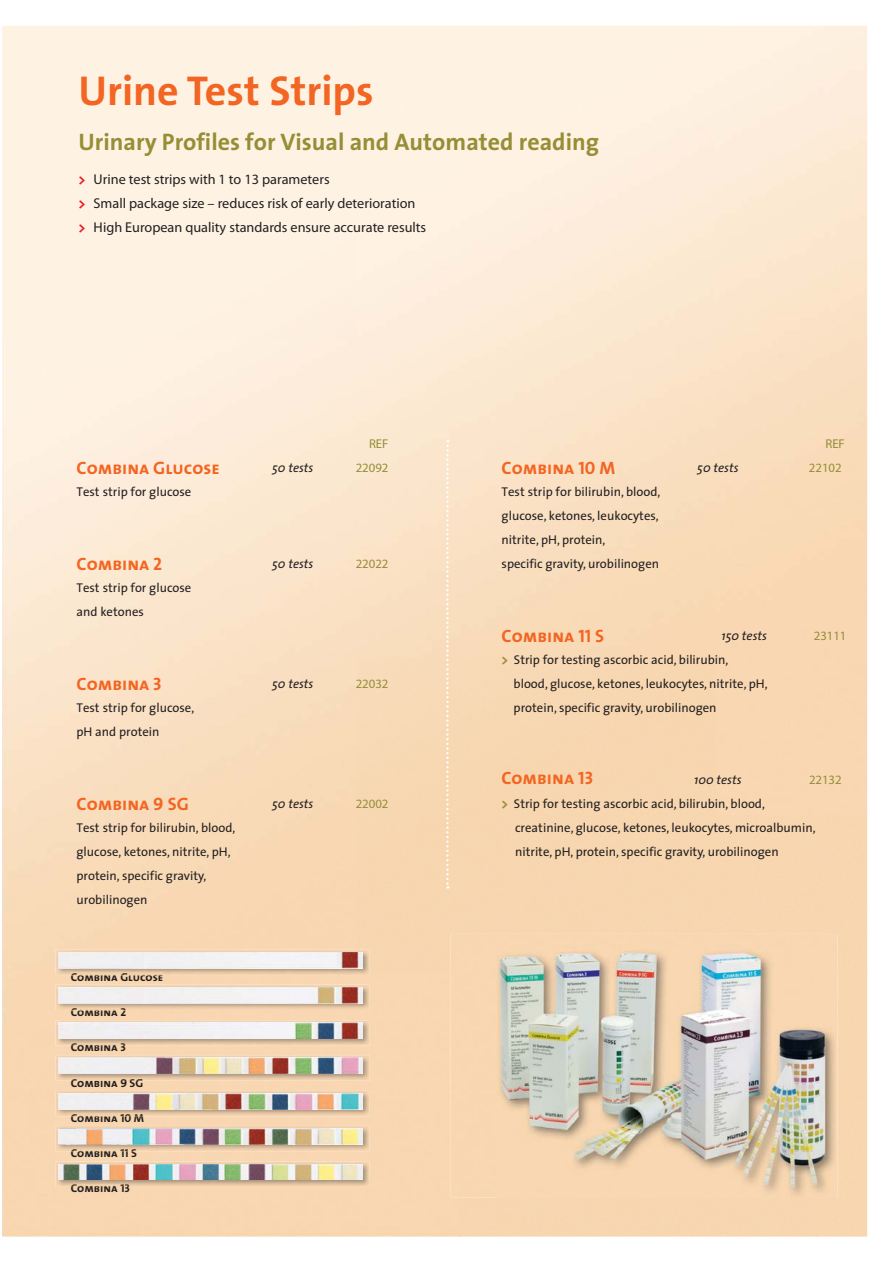
<style>
.page{position:relative;width:893px;height:1263px;background:#fff}
.page>*{position:absolute;margin:0;border:0;box-sizing:border-box;transform-origin:0 0}
.t1{font:700 42px "The Sans B7";color:#f26522}
.t2{font:700 24px "The Sans";color:#968e37}
.t3{font:18px "The Sans Bold Caps";color:#f26522}
.t4{font:18px "The Sans Bold Caps";color:#f26522}
.t5{font:14.25px/24px "Myriad Pro";color:#231f20}
.t6{font:12.75px/24px "The Sans";color:#231f20}
.t7{font:italic 12.75px "The Sans";color:#231f20}
.t8{font:12.75px "Myriad Pro";color:#968e37}
.t9{font:11.7px "The Sans Bold Caps";color:#211508}
.t10{font:11.7px "The Sans Bold Caps";color:#201406}
.s1{font-family:"The Sans";font-weight:700;color:#ed1c24}
.s2{color:#201406}
.s3{color:#211508}
.s4{color:#201304}
.s5{font-weight:700;font-size:13.5px;color:#968e37}
</style>
<div class="page">
<div style="left:2px;top:973px;width:458px;height:264px;background:#f9d7b2"></div>
<div style="left:817px;top:973px;width:50px;height:264px;background:#f7d6b0"></div>
<img style="left:71px;top:975px;width:91px;height:6px">
<img style="left:71px;top:1010px;width:55px;height:6px">
<img style="left:71px;top:1046px;width:54px;height:6px">
<img style="left:71px;top:1081px;width:72px;height:6px">
<img style="left:71px;top:1116px;width:73px;height:6px">
<img style="left:71px;top:1151px;width:66px;height:6px">
<img style="left:71px;top:1187px;width:58px;height:6px">
<img style="left:56px;top:950px;width:314px;height:25px">
<div style="left:58px;top:952px;width:305px;height:16px;background:#f1f1f2"></div>
<img style="left:56px;top:985px;width:314px;height:25px">
<img style="left:58px;top:987px;width:305px;height:16px">
<img style="left:56px;top:1020px;width:314px;height:26px">
<img style="left:58px;top:1023px;width:305px;height:16px">
<img style="left:56px;top:1055px;width:314px;height:26px">
<img style="left:58px;top:1058px;width:305px;height:16px">
<img style="left:56px;top:1091px;width:314px;height:25px">
<img style="left:58px;top:1093px;width:305px;height:16px">
<img style="left:56px;top:1126px;width:314px;height:25px">
<img style="left:58px;top:1128px;width:305px;height:16px">
<img style="left:56px;top:1161px;width:314px;height:26px">
<img style="left:58px;top:1164px;width:305px;height:16px">
<img style="left:451px;top:934px;width:386px;height:264px">
<svg style="left:446px;top:440px;width:3px;height:449px"></svg>
<h1 class="t1" style="left:79px;top:66px;width:296px">Urine Test Strips</h1>
<h2 class="t2" style="left:79px;top:131px;width:522px">Urinary Profiles for Visual and Automated reading</h2>
<p class="t5" style="left:79px;top:168px;width:349px"><span class="s1">&gt;</span> Urine test strips with 1 to 13 parameters<br><span class="s1">&gt;</span> Small package size – reduces risk of early deterioration<br><span class="s1">&gt;</span> High European quality standards ensure accurate results</p>
<p class="t8" style="left:369px;top:439px;width:21px">REF</p>
<p class="t8" style="left:825px;top:439px;width:21px">REF</p>
<h3 class="t3" style="left:77px;top:462px;width:145px">Combina Glucose</h3>
<p class="t7" style="left:272px;top:460px;width:43px">50 tests</p>
<p class="t8" style="left:356px;top:463px;width:34px">22092</p>
<p class="t6" style="left:77px;top:481px;width:116px">Test strip for glucose</p>
<h3 class="t3" style="left:77px;top:558px;width:87px">Combina 2</h3>
<p class="t7" style="left:272px;top:556px;width:43px">50 tests</p>
<p class="t8" style="left:356px;top:559px;width:34px">22022</p>
<p class="t6" style="left:77px;top:577px;width:116px">Test strip for glucose and ketones</p>
<h3 class="t3" style="left:77px;top:678px;width:87px">Combina 3</h3>
<p class="t7" style="left:272px;top:676px;width:43px">50 tests</p>
<p class="t8" style="left:356px;top:679px;width:34px">22032</p>
<p class="t6" style="left:77px;top:697px;width:119px">Test strip for glucose, pH and protein</p>
<h3 class="t3" style="left:77px;top:798px;width:114px">Combina 9 SG</h3>
<p class="t7" style="left:272px;top:796px;width:43px">50 tests</p>
<p class="t8" style="left:356px;top:799px;width:34px">22002</p>
<p class="t6" style="left:77px;top:817px;width:160px">Test strip for bilirubin, blood, glucose, ketones, nitrite, pH, protein, specific gravity, urobilinogen</p>
<p class="t9" style="left:71px;top:973px;width:94px">Combina G<span class="s2">lucose</span></p>
<p class="t10" style="left:71px;top:1008px;width:57px"><span class="s3">Com</span>bina 2</p>
<p class="t10" style="left:71px;top:1044px;width:57px">Combina 3</p>
<p class="t9" style="left:71px;top:1079px;width:74px">Combin<span class="s4">a 9</span> <span class="s2">SG</span></p>
<p class="t9" style="left:71px;top:1114px;width:75px">Combina 10 M</p>
<p class="t9" style="left:71px;top:1150px;width:68px"><span class="s2">Com</span>bina 11 S</p>
<p class="t10" style="left:71px;top:1185px;width:61px">Com<span class="s3">bin</span>a 13</p>
<h3 class="t3" style="left:502px;top:462px;width:115px">Combina 10 M</h3>
<p class="t7" style="left:697px;top:460px;width:43px">50 tests</p>
<p class="t8" style="left:809px;top:463px;width:34px">22102</p>
<p class="t6" style="left:502px;top:481px;width:160px">Test strip for bilirubin, blood, glucose, ketones, leukocytes, nitrite, pH, protein,<br>specific gravity, urobilinogen</p>
<h3 class="t3" style="left:502px;top:630px;width:104px">Combina 11 S</h3>
<p class="t7" style="left:721px;top:628px;width:47px">150 tests</p>
<p class="t8" style="left:814px;top:631px;width:34px">23111</p>
<p class="t6" style="left:514px;top:649px;width:256px;text-indent:-12px"><span class="s5">&gt;</span> Strip for testing ascorbic acid, bilirubin,<br>blood, glucose, ketones, leukocytes, nitrite, pH, protein, specific gravity, urobilinogen</p>
<h3 class="t4" style="left:502px;top:766px;width:93px">Combina 13</h3>
<p class="t7" style="left:694px;top:772px;width:49px">100 tests</p>
<p class="t8" style="left:809px;top:775px;width:34px">22132</p>
<p class="t6" style="left:515px;top:793px;width:302px;text-indent:-13px"><span class="s5">&gt;</span> Strip for testing ascorbic acid, bilirubin, blood, creatinine, glucose, ketones, leukocytes, microalbumin, nitrite, pH, protein, specific gravity, urobilinogen</p>
</div>
